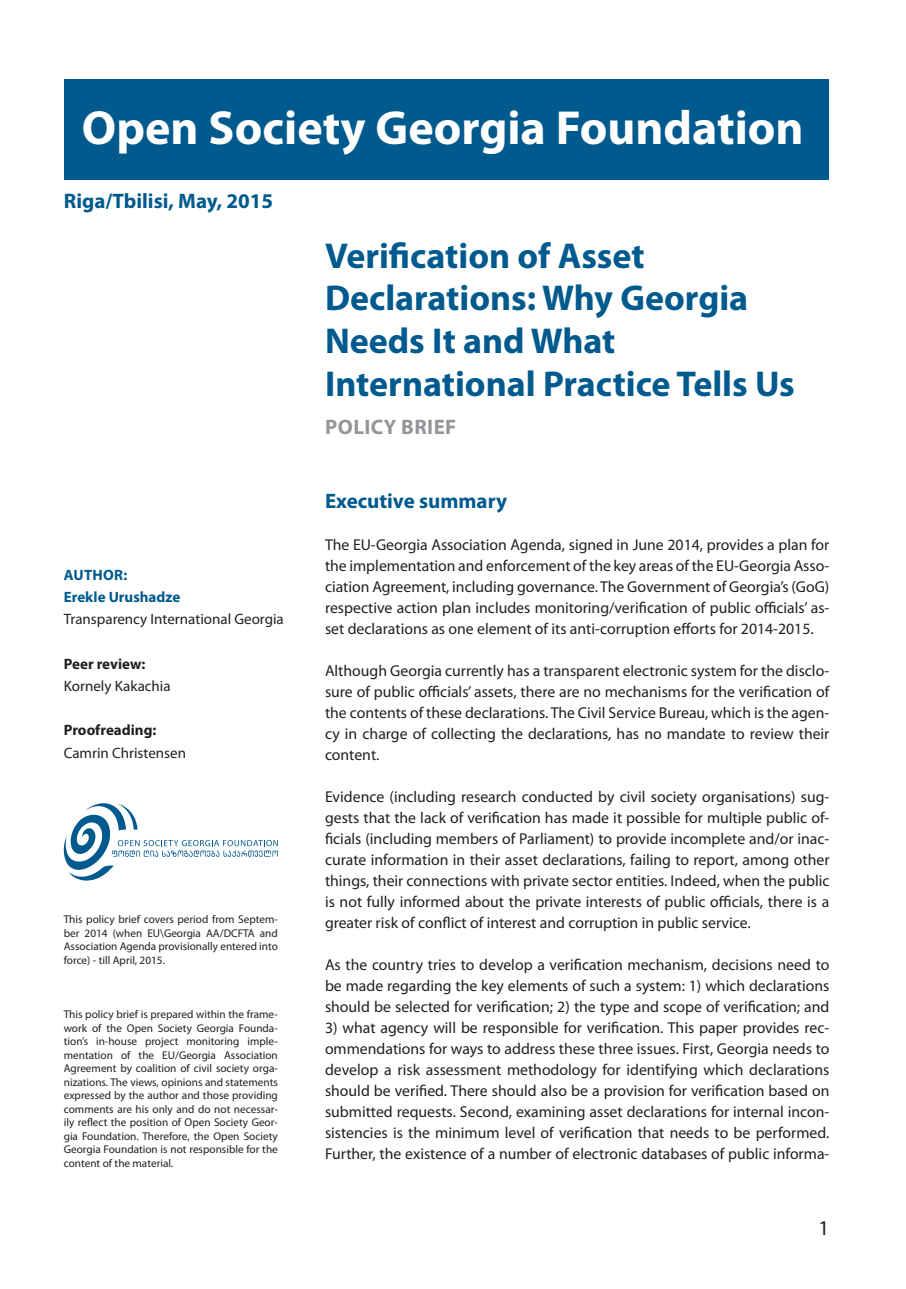
<style>
.page{position:relative;width:906px;height:1289px;background:#fff}
.page>*{position:absolute;margin:0;border:0;box-sizing:border-box;transform-origin:0 0}
.t1{font:700 48px "Myriad Pro";color:#fff}
.t2{font:700 36px/42.6px "Myriad Pro";color:#015a8e}
.Qvesatauri{font:700 21px "Myriad Pro";color:#015a8e}
.t3{font:700 21px "Myriad Pro";letter-spacing:.02em;color:#939598}
.t4{font:21px "Myriad Pro";color:#231f20}
.TEXT{font:15.75px/21px "Myriad Pro";color:#231f20;text-align:justify}
.t5{font:15px "Myriad Pro";color:#231f20}
.t6{font:700 15px "Myriad Pro";color:#231f20}
.t7{font:700 15px "Myriad Pro";color:#015a8e}
.t8{font:11.25px/13.5px "Myriad Pro";color:#231f20;text-align:justify}
</style>
<div class="page">
<div style="left:65px;top:79px;width:763px;height:101px;background:#015a8e"></div>
<svg style="left:63px;top:803px;width:215px;height:78px"></svg>
<p class="t1" style="left:82px;top:97px;width:723px">Open Society Georgia Foundation</p>
<p class="Qvesatauri" style="left:64px;top:187px;width:211px">Riga/Tbilisi, May, 2015</p>
<p class="t7" style="left:64px;top:564px;width:65px">AUTHOR:</p>
<p class="t7" style="left:64px;top:587px;width:118px">Erekle Urushadze</p>
<p class="t5" style="left:64px;top:609px;width:221px">Transparency International Georgia</p>
<p class="t6" style="left:64px;top:653px;width:83px">Peer review:</p>
<p class="t5" style="left:64px;top:676px;width:108px">Kornely Kakachia</p>
<p class="t6" style="left:64px;top:720px;width:94px">Proofreading:</p>
<p class="t5" style="left:64px;top:743px;width:124px">Camrin Christensen</p>
<p class="t8" style="left:64px;top:912px;width:216px">This policy brief covers period from Septem&shy;ber 2014 (when EU\Georgia AA/DCFTA and Association Agenda provisionally entered into force) - till April, 2015.</p>
<p class="t8" style="left:64px;top:1007px;width:216px">This policy brief is prepared within the frame&shy;work of the Open Society Georgia Founda&shy;tion’s in-house project monitoring imple&shy;mentation of the EU/Georgia Association Agreement by coalition of civil society orga&shy;nizations. The views, opinions and statements expressed by the author and those providing comments are his only and do not necessar&shy;ily reflect the position of Open Society Geor&shy;gia Foundation. Therefore, the Open Society Georgia Foundation is not responsible for the content of the material.</p>
<p class="t2" style="left:325px;top:233px;width:471px">Verification of Asset<br>Declarations: Why Georgia<br>Needs It and What<br>International Practice Tells Us</p>
<p class="t3" style="left:325px;top:413px;width:133px">POLICY BRIEF</p>
<p class="Qvesatauri" style="left:325px;top:487px;width:183px">Executive summary</p>
<p class="TEXT" style="left:325px;top:534px;width:506px">The EU-Georgia Association Agenda, signed in June 2014, provides a plan for the implementation and enforcement of the key areas of the EU-Georgia Asso&shy;ciation Agreement, including governance. The Government of Georgia’s (GoG) respective action plan includes monitoring/verification of public officials’ as&shy;set declarations as one element of its anti-corruption efforts for 2014-2015.</p>
<p class="TEXT" style="left:325px;top:660px;width:506px">Although Georgia currently has a transparent electronic system for the disclo&shy;sure of public officials’ assets, there are no mechanisms for the verification of the contents of these declarations. The Civil Service Bureau, which is the agen&shy;cy in charge of collecting the declarations, has no mandate to review their content.</p>
<p class="TEXT" style="left:325px;top:786px;width:506px">Evidence (including research conducted by civil society organisations) sug&shy;gests that the lack of verification has made it possible for multiple public of&shy;ficials (including members of Parliament) to provide incomplete and/or inac&shy;curate information in their asset declarations, failing to report, among other things, their connections with private sector entities. Indeed, when the public is not fully informed about the private interests of public officials, there is a greater risk of conflict of interest and corruption in public service.</p>
<p class="TEXT" style="left:325px;top:954px;width:506px">As the country tries to develop a verification mechanism, decisions need to be made regarding the key elements of such a system: 1) which declarations should be selected for verification; 2) the type and scope of verification; and</p>
<p class="TEXT" style="left:325px;top:1017px;width:506px">3) what agency will be responsible for verification. This paper provides rec&shy;ommendations for ways to address these three issues. First, Georgia needs to develop a risk assessment methodology for identifying which declarations should be verified. There should also be a provision for verification based on submitted requests. Second, examining asset declarations for internal incon&shy;sistencies is the minimum level of verification that needs to be performed.<br>Further, the existence of a number of electronic databases of public informa-</p>
<p class="t4" style="left:818px;top:1214px;width:12px">1</p>
</div>
